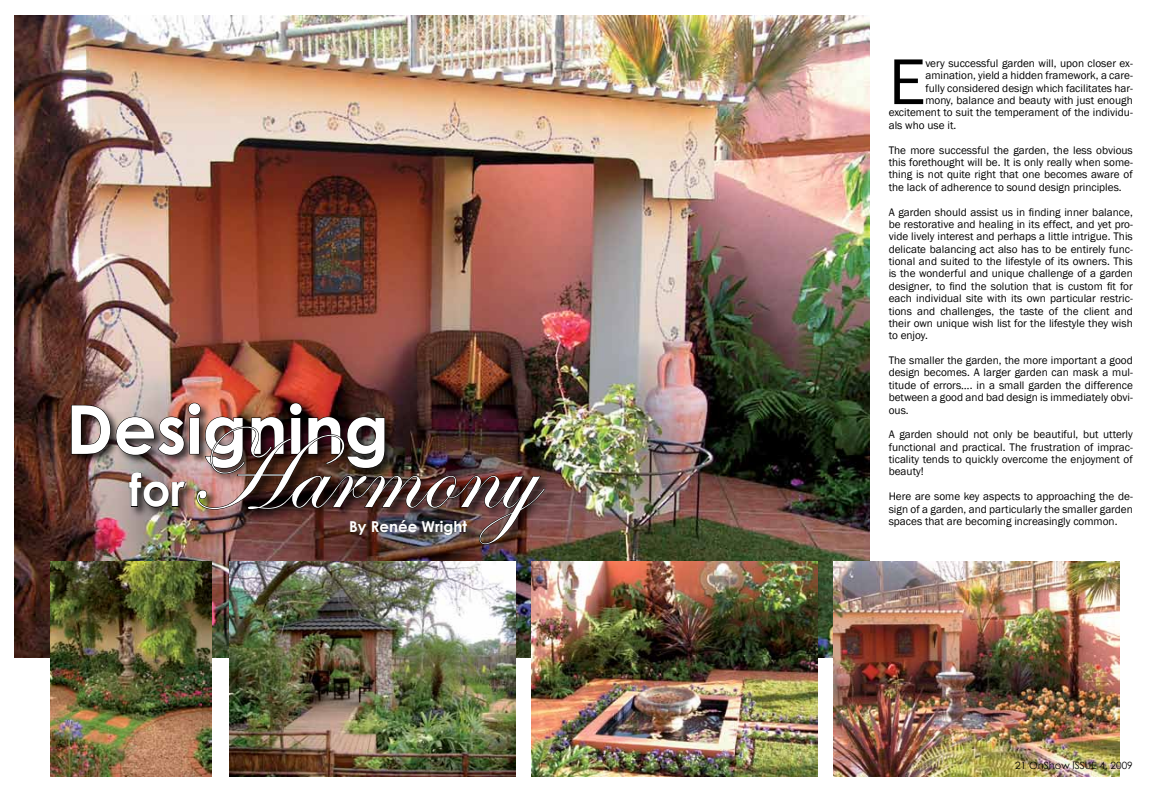
<style>
.page{position:relative;width:1170px;height:794px;background:#fff}
.page>*{position:absolute;margin:0;border:0;box-sizing:border-box;transform-origin:0 0}
.t1{font:115px "Edwardian Script ITC";color:#fff}
.t2{font:700 67.5px "Century Gothic";color:#fff}
.t3{font:67px "Franklin Gothic";color:#000}
.t4{font:700 45px "Century Gothic";color:#fff}
.t5{font:700 15px "Century Gothic";color:#fff}
.t6{font:11.25px/12.4px "Franklin Gothic";color:#000;text-align:justify}
.t7{font:10px "Century Gothic";color:#000}
</style>
<div class="page">
<img style="left:14px;top:16px;width:855px;height:641px">
<img style="left:531px;top:562px;width:286px;height:214px">
<img style="left:833px;top:562px;width:286px;height:214px">
<img style="left:229px;top:562px;width:286px;height:214px">
<img style="left:50px;top:562px;width:161px;height:214px">
<div style="left:69px;top:401px;width:487px;height:154px;background:#000;opacity:.75"></div>
<img style="left:71px;top:402px;width:474px;height:143px">
<h2 class="t2" style="left:66px;top:378px;width:324px">Designing</h2>
<h3 class="t4" style="left:129px;top:456px;width:57px">for</h3>
<h1 class="t1" style="left:187px;top:408px;width:349px">Harmony</h1>
<h3 class="t5" style="left:349px;top:515px;width:119px">By Renée Wright</h3>
<h3 class="t3" style="left:888px;top:40px;width:38px">E</h3>
<p class="t6" style="left:925px;top:57px;width:209px">very successful garden will, upon closer ex-</p>
<p class="t6" style="left:925px;top:70px;width:209px">amination, yield a hidden framework, a care-</p>
<p class="t6" style="left:925px;top:82px;width:209px">fully considered design which facilitates har-</p>
<p class="t6" style="left:925px;top:94px;width:209px">mony, balance and beauty with just enough</p>
<p class="t6" style="left:888px;top:107px;width:245px">excitement to suit the temperament of the individu-</p>
<p class="t6" style="left:888px;top:119px;width:69px">als who use it.</p>
<p class="t6" style="left:888px;top:144px;width:246px">The more successful the garden, the less obvious this forethought will be. It is only really when some&shy;thing is not quite right that one becomes aware of the lack of adherence to sound design principles.</p>
<p class="t6" style="left:888px;top:206px;width:246px">A garden should assist us in finding inner balance, be restorative and healing in its effect, and yet pro&shy;vide lively interest and perhaps a little intrigue. This delicate balancing act also has to be entirely func&shy;tional and suited to the lifestyle of its owners. This is the wonderful and unique challenge of a garden designer, to find the solution that is custom fit for each individual site with its own particular restric&shy;tions and challenges, the taste of the client and their own unique wish list for the lifestyle they wish to enjoy.</p>
<p class="t6" style="left:888px;top:354px;width:246px">The smaller the garden, the more important a good design becomes. A larger garden can mask a mul&shy;titude of errors…. in a small garden the difference between a good and bad design is immediately obvi&shy;ous.</p>
<p class="t6" style="left:888px;top:428px;width:246px">A garden should not only be beautiful, but utterly functional and practical. The frustration of imprac&shy;ticality tends to quickly overcome the enjoyment of beauty!</p>
<p class="t6" style="left:888px;top:490px;width:246px">Here are some key aspects to approaching the de&shy;sign of a garden, and particularly the smaller garden spaces that are becoming increasingly common.</p>
<p class="t7" style="left:1015px;top:758px;width:119px">21 OnShow ISSUE 4, 2009</p>
</div>
